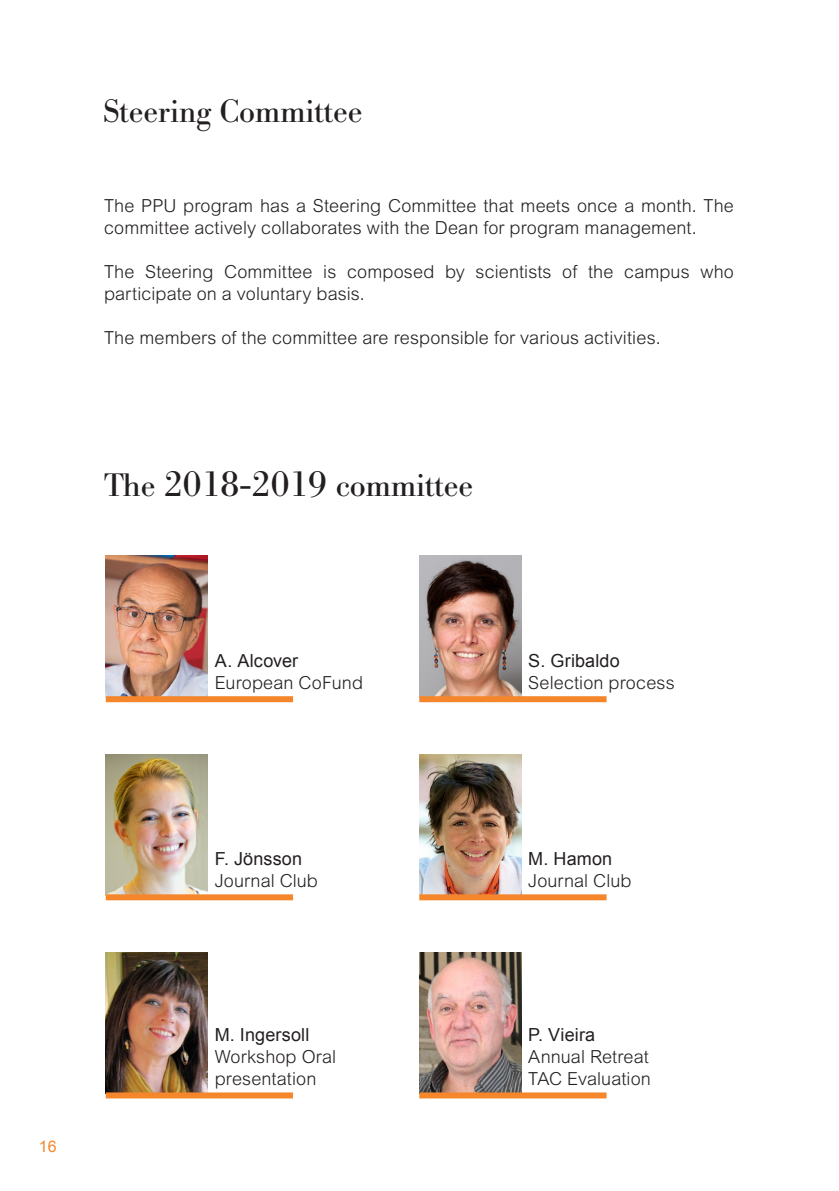
<style>
.page{position:relative;width:839px;height:1191px;background:#fff}
.page>*{position:absolute;margin:0;border:0;box-sizing:border-box;transform-origin:0 0}
.t1{font:32px "Bodoni BE";color:#231f20}
.t2{font:300 18px/22px "Arial MT Pro";letter-spacing:.005em;color:#231f20}
.t3{font:18px "Arial";letter-spacing:.01em;color:#231f20}
.t4{font:16px "Arial";color:#f5862c}
.s1{font-size:36px}
</style>
<div class="page">
<img style="left:106px;top:556px;width:102px;height:140px">
<img style="left:419px;top:556px;width:102px;height:140px">
<img style="left:106px;top:754px;width:102px;height:140px">
<img style="left:419px;top:754px;width:102px;height:140px">
<img style="left:106px;top:952px;width:102px;height:140px">
<img style="left:419px;top:952px;width:102px;height:140px">
<div style="left:106px;top:696px;width:187px;height:6px;background:#f5862c"></div>
<div style="left:419px;top:696px;width:187px;height:6px;background:#f5862c"></div>
<div style="left:106px;top:894px;width:187px;height:6px;background:#f5862c"></div>
<div style="left:419px;top:894px;width:187px;height:6px;background:#f5862c"></div>
<div style="left:106px;top:1092px;width:187px;height:6px;background:#f5862c"></div>
<div style="left:419px;top:1092px;width:187px;height:6px;background:#f5862c"></div>
<p class="t1" style="left:103px;top:93px;width:261px">Steering Committee</p>
<p class="t2" style="left:104px;top:195px;width:631px">The PPU program has a Steering Committee that meets once a month. The committee actively collaborates with the Dean for program management.</p>
<p class="t2" style="left:104px;top:261px;width:631px">The Steering Committee is composed by scientists of the campus who participate on a voluntary basis.</p>
<p class="t2" style="left:104px;top:327px;width:558px">The members of the committee are responsible for various activities.</p>
<p class="t1" style="left:104px;top:467px;width:370px">The <span class="s1">2018-2019</span> committee</p>
<p class="t3" style="left:215px;top:649px;width:85px">A. Alcover</p>
<p class="t2" style="left:215px;top:672px;width:150px">European CoFund</p>
<p class="t3" style="left:528px;top:649px;width:93px">S. Gribaldo</p>
<p class="t2" style="left:528px;top:672px;width:148px">Selection process</p>
<p class="t4" style="left:39px;top:1135px;width:19px">16</p>
<p class="t3" style="left:215px;top:847px;width:89px">F. Jönsson</p>
<p class="t2" style="left:215px;top:870px;width:105px">Journal Club</p>
<p class="t3" style="left:215px;top:1023px;width:96px">M. Ingersoll</p>
<p class="t2" style="left:215px;top:1046px;width:123px">Workshop Oral presentation</p>
<p class="t3" style="left:528px;top:847px;width:85px">M. Hamon</p>
<p class="t2" style="left:528px;top:870px;width:105px">Journal Club</p>
<p class="t3" style="left:528px;top:1023px;width:68px">P. Vieira</p>
<p class="t2" style="left:528px;top:1046px;width:122px">Annual Retreat</p>
<p class="t2" style="left:528px;top:1068px;width:124px">TAC Evaluation</p>
</div>
